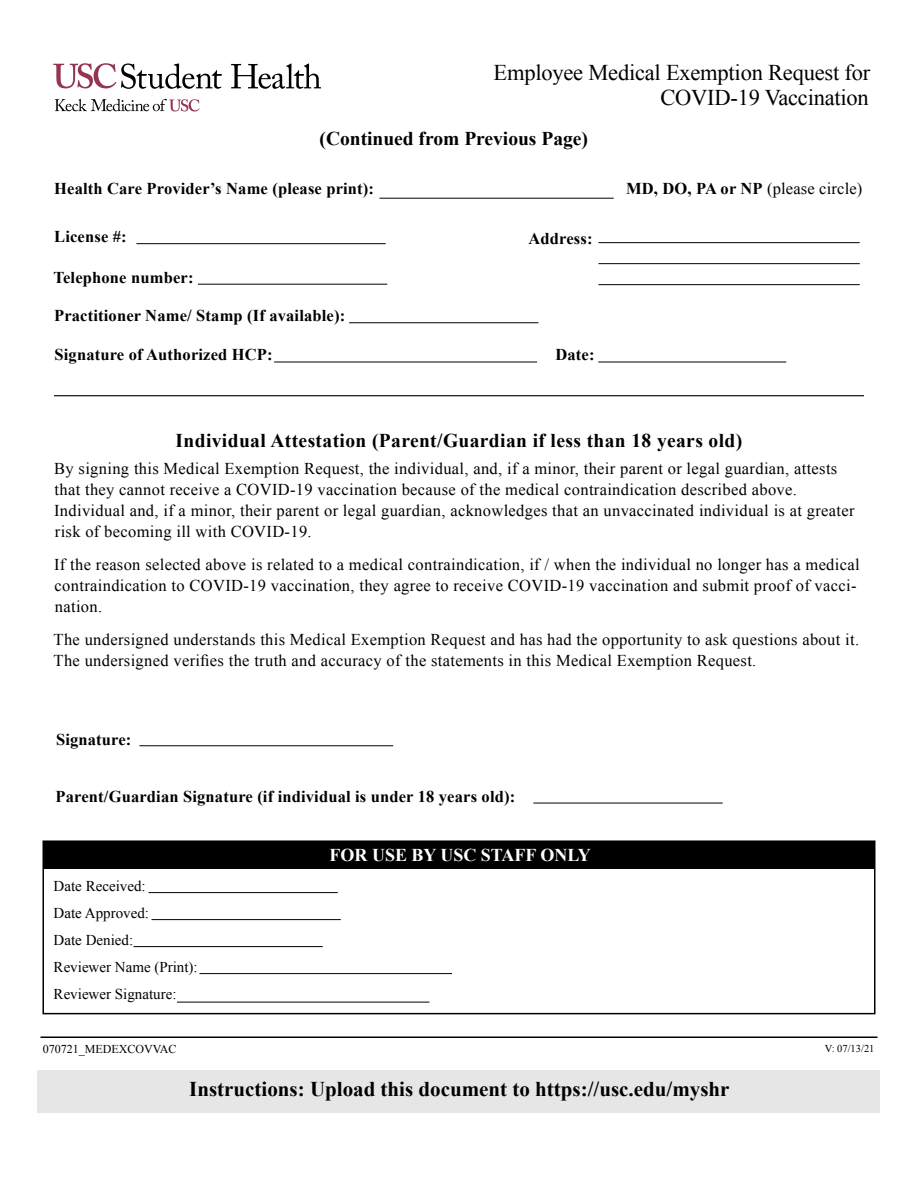
<style>
.page{position:relative;width:918px;height:1188px;background:#fff}
.page>*{position:absolute;margin:0;border:0;box-sizing:border-box;transform-origin:0 0}
.t1{font:22.5px/24.6px "Times New Roman";letter-spacing:-.01em;color:#000;text-align:right}
.t2{font:700 21px "Times New Roman";color:#000}
.t3{font:700 19.5px "Times New Roman";letter-spacing:.02em;color:#000}
.t4{font:700 19.5px "Times New Roman";color:#000}
.t5{font:700 18px "Times New Roman";color:#fff}
.t6{font:16.5px/21px "Times New Roman";letter-spacing:.02em;color:#000}
.t7{font:700 16.5px "Times New Roman";letter-spacing:.01em;color:#000}
.t8{font:15px/27px "Times New Roman";color:#000}
.t9{font:12px "Times New Roman";color:#000}
.t10{font:10.5px "Times New Roman";color:#000}
.s1{font-weight:700}
</style>
<div class="page">
<svg style="left:231px;top:63px;width:90px;height:26px"></svg>
<svg style="left:53px;top:63px;width:169px;height:26px"></svg>
<svg style="left:55px;top:99px;width:145px;height:13px"></svg>
<hr style="left:139px;top:745px;width:254px;height:1px;background:#000">
<hr style="left:533px;top:803px;width:190px;height:1px;background:#000">
<hr style="left:54px;top:395px;width:810px;height:1px;background:#000">
<hr style="left:40px;top:1036px;width:838px;height:2px;background:#000">
<div style="left:43px;top:840px;width:832px;height:174px;border:2px solid #000"></div>
<div style="left:43px;top:841px;width:832px;height:28px;background:#000"></div>
<hr style="left:148px;top:892px;width:190px;height:1px;background:#000">
<hr style="left:152px;top:919px;width:189px;height:1px;background:#000">
<hr style="left:134px;top:946px;width:189px;height:1px;background:#000">
<hr style="left:177px;top:1002px;width:252px;height:1px;background:#000">
<hr style="left:200px;top:973px;width:252px;height:1px;background:#000">
<div style="left:38px;top:1071px;width:842px;height:42px;background:#e6e6e6"></div>
<hr style="left:379px;top:198px;width:235px;height:1px;background:#000">
<hr style="left:136px;top:243px;width:250px;height:1px;background:#000">
<hr style="left:198px;top:284px;width:189px;height:1px;background:#000">
<hr style="left:349px;top:322px;width:189px;height:1px;background:#000">
<hr style="left:274px;top:362px;width:263px;height:1px;background:#000">
<hr style="left:598px;top:362px;width:188px;height:1px;background:#000">
<hr style="left:598px;top:242px;width:262px;height:1px;background:#000">
<hr style="left:598px;top:263px;width:262px;height:1px;background:#000">
<hr style="left:598px;top:284px;width:262px;height:1px;background:#000">
<h1 class="t1" style="left:494px;top:60px;width:378px">Employee Medical Exemption Request for<br>COVID-19 Vaccination</h1>
<p class="t4" style="left:320px;top:125px;width:270px">(Continued from Previous Page)</p>
<p class="t7" style="left:54px;top:177px;width:321px">Health Care Provider’s Name (please print):</p>
<p class="t7" style="left:54px;top:225px;width:74px">License #:</p>
<p class="t7" style="left:54px;top:266px;width:142px">Telephone number:</p>
<p class="t7" style="left:54px;top:304px;width:293px">Practitioner Name/ Stamp (If available):</p>
<p class="t7" style="left:55px;top:344px;width:220px">Signature of Authorized HCP:</p>
<p class="t7" style="left:556px;top:344px;width:41px">Date:</p>
<p class="t7" style="left:529px;top:227px;width:66px">Address:</p>
<p class="t6" style="left:626px;top:178px;width:238px"><span class="s1">MD, DO, PA or NP</span> (please circle)</p>
<p class="t3" style="left:176px;top:427px;width:568px">Individual Attestation (Parent/Guardian if less than 18 years old)</p>
<p class="t6" style="left:54px;top:458px;width:802px">By signing this Medical Exemption Request, the individual, and, if a minor, their parent or legal guardian, attests that they cannot receive a COVID-19 vaccination because of the medical contraindication described above.<br>Individual and, if a minor, their parent or legal guardian, acknowledges that an unvaccinated individual is at greater risk of becoming ill with COVID-19.</p>
<p class="t6" style="left:54px;top:554px;width:807px">If the reason selected above is related to a medical contraindication, if / when the individual no longer has a medical contraindication to COVID-19 vaccination, they agree to receive COVID-19 vaccination and submit proof of vacci&shy;nation.</p>
<p class="t6" style="left:54px;top:629px;width:807px">The undersigned understands this Medical Exemption Request and has had the opportunity to ask questions about it.<br>The undersigned verifies the truth and accuracy of the statements in this Medical Exemption Request.</p>
<p class="t7" style="left:56px;top:728px;width:77px">Signature:</p>
<p class="t7" style="left:56px;top:785px;width:461px">Parent/Guardian Signature (if individual is under 18 years old):</p>
<p class="t8" style="left:54px;top:872px;width:146px">Date Received:<br>Date Approved:<br>Date Denied:<br>Reviewer Name (Print):<br>Reviewer Signature:</p>
<p class="t5" style="left:330px;top:843px;width:263px">FOR USE BY USC STAFF ONLY</p>
<p class="t9" style="left:43px;top:1041px;width:135px">070721_MEDEXCOVVAC</p>
<p class="t10" style="left:825px;top:1041px;width:51px">V: 07/13/21</p>
<p class="t2" style="left:189px;top:1075px;width:542px">Instructions: Upload this document to https://usc.edu/myshr</p>
</div>
